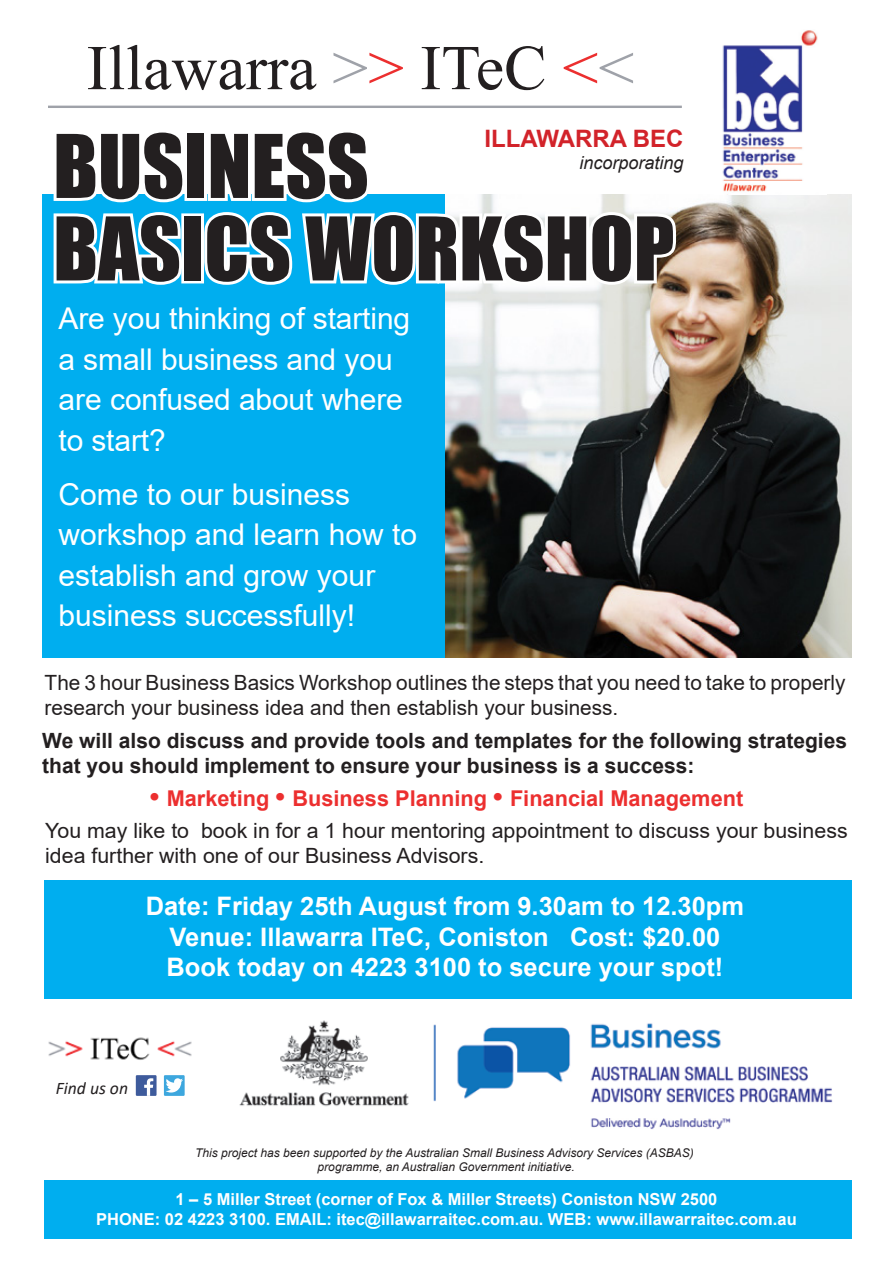
<style>
.page{position:relative;width:893px;height:1263px;background:#fff}
.page>*{position:absolute;margin:0;border:0;box-sizing:border-box;transform-origin:0 0}
.t1{font:81px "Impact";color:#231f20}
.t2{font:63.75px "Times New Roman";color:#231f20}
.t3{font:30px/40.5px "Arial";color:#fff}
.t4{font:700 25.5px/30.6px "Arial";color:#fff;text-align:center}
.t5{font:700 24px "Arial";color:#d2232a}
.t6{font:700 21.75px "Arial";color:#ec2f2f}
.t7{font:21px/25.2px "Arial";color:#231f20}
.t8{font:700 21px/25.2px "Arial";color:#231f20}
.t9{font:italic 18px "Arial";color:#231f20}
.t10{font:italic 17.7px "Calibri";color:#231f20}
.t11{font:700 16.5px/19.8px "Arial";color:#fff;text-align:center}
.t12{font:italic 12px/14.4px "Arial";color:#231f20;text-align:center}
.s1{color:#9fa2a9}
.s2{color:#ec2f2f}
.s3{font-size:27px}
</style>
<div class="page">
<img style="left:48px;top:1037px;width:144px;height:52px">
<img style="left:239px;top:1020px;width:594px;height:110px">
<img style="left:445px;top:194px;width:407px;height:463px">
<div style="left:43px;top:194px;width:402px;height:463px;background:#00aeef"></div>
<div style="left:181px;top:213px;width:23px;height:70px;border:6px solid #fff"></div>
<svg style="left:53px;top:194px;width:137px;height:91px"></svg>
<div style="left:184px;top:131px;width:23px;height:70px;border:6px solid #fff"></div>
<svg style="left:201px;top:131px;width:479px;height:219px"></svg>
<img style="left:722px;top:30px;width:96px;height:162px">
<div style="left:45px;top:880px;width:807px;height:118px;background:#00aeef"></div>
<div style="left:136px;top:1075px;width:21px;height:21px;background:#3e5b9c"></div>
<svg style="left:144px;top:1078px;width:9px;height:18px"></svg>
<div style="left:164px;top:1075px;width:21px;height:21px;background:#3da7de"></div>
<svg style="left:166px;top:1078px;width:17px;height:14px"></svg>
<div style="left:45px;top:1180px;width:807px;height:59px;background:#00aeef"></div>
<hr style="left:48px;top:106px;width:634px;height:2px;background:#9fa2a9">
<h2 class="t2" style="left:86px;top:23px;width:549px">Illawarra <span class="s1">&gt;</span><span class="s2">&gt;</span> ITeC <span class="s2">&lt;</span><span class="s1">&lt;</span></h2>
<h1 class="t1" style="left:53px;top:103px;width:317px">BUSINESS</h1>
<p class="t5" style="left:484px;top:122px;width:201px">ILLAWARRA BEC</p>
<p class="t9" style="left:579px;top:151px;width:106px">incorporating</p>
<h1 class="t1" style="left:53px;top:186px;width:623px">BASICS WORKSHOP</h1>
<h3 class="t3" style="left:58px;top:298px;width:353px">Are you thinking of starting a small business and you are confused about where to start?</h3>
<h3 class="t3" style="left:58px;top:474px;width:360px">Come to our business workshop and learn how to establish and grow your business successfully!</h3>
<p class="t7" style="left:45px;top:670px;width:802px">The 3 hour Business Basics Workshop outlines the steps that you need to take to properly research your business idea and then establish your business.</p>
<p class="t8" style="left:42px;top:728px;width:806px">We will also discuss and provide tools and templates for the following strategies that you should implement to ensure your business is a success:</p>
<p class="t6" style="left:150px;top:783px;width:595px"><span class="s3">•</span> Marketing <span class="s3">•</span> Business Planning <span class="s3">•</span> Financial Management</p>
<p class="t7" style="left:45px;top:817px;width:804px">You may like to book in for a 1 hour mentoring appointment to discuss your business idea further with one of our Business Advisors.</p>
<p class="t4" style="left:146px;top:891px;width:600px">Date: Friday 25th August from 9.30am to 12.30pm<br>Venue: Illawarra ITeC, Coniston Cost: $20.00<br>Book today on 4223 3100 to secure your spot!</p>
<p class="t10" style="left:56px;top:1076px;width:74px">Find us on</p>
<p class="t12" style="left:195px;top:1145px;width:500px">This project has been supported by the Australian Small Business Advisory Services (ASBAS) programme, an Australian Government initiative.</p>
<p class="t11" style="left:96px;top:1190px;width:702px">1 – 5 Miller Street (corner of Fox &amp; Miller Streets) Coniston NSW 2500<br>PHONE: 02 4223 3100. EMAIL: itec@illawarraitec.com.au. WEB: www.illawarraitec.com.au</p>
</div>
